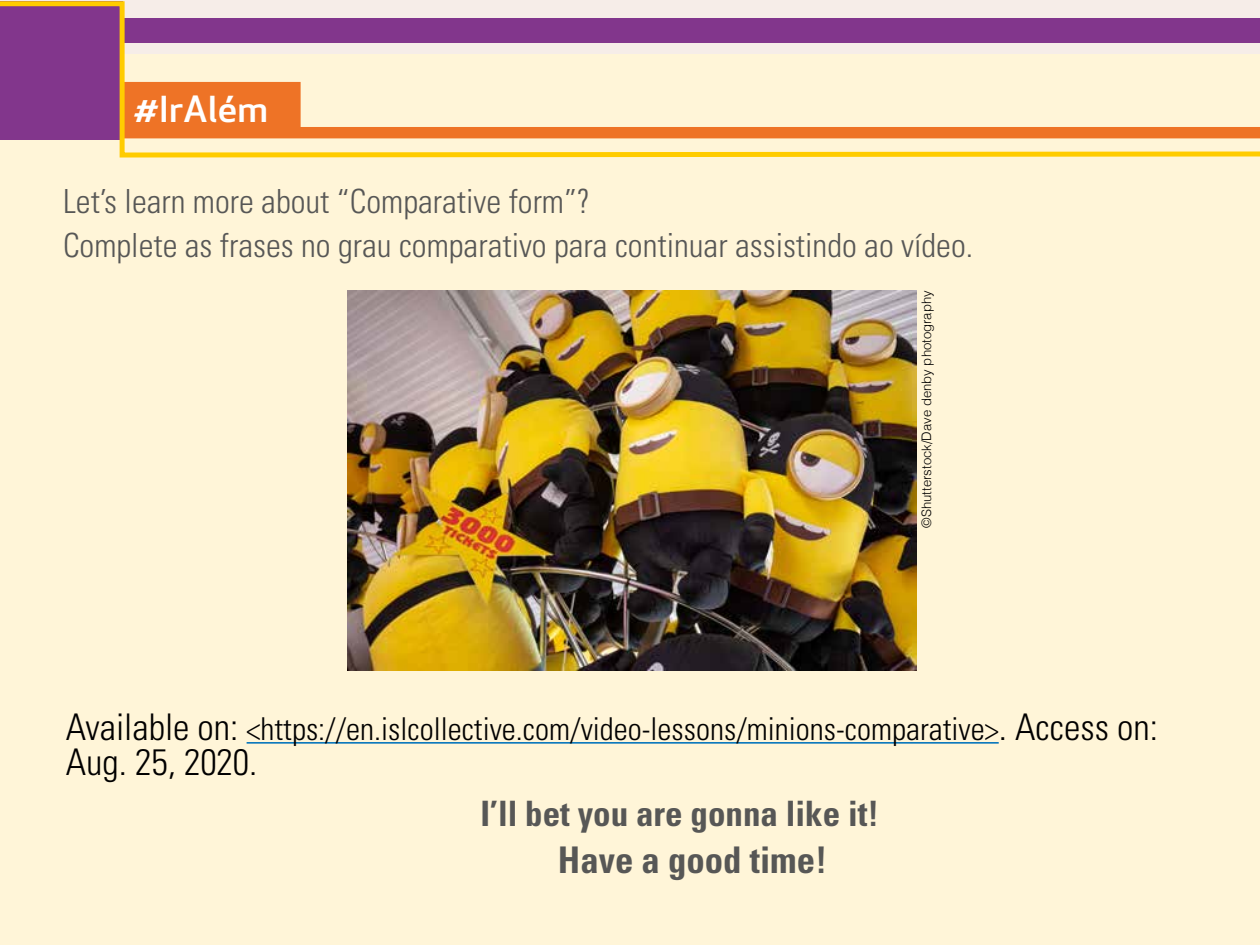
<style>
.page{position:relative;width:1260px;height:945px;background:#fff}
.page>*{position:absolute;margin:0;border:0;box-sizing:border-box;transform-origin:0 0}
.t1{font:700 condensed 36.75px "Univers LT Std";color:#575756}
.t2{font:300 condensed 36.75px "Univers LT Std";color:#000}
.t3{font:700 condensed 35px "Univers LT Std";color:#575756}
.t4{font:500 35px "Apex New";color:#fff;scale:1.1 1}
.t5{font:300 condensed 33.25px/44.8px "Univers LT Std";color:#575756}
.t6{font:300 condensed 31.5px "Univers LT Std";color:#000}
.t7{font:300 13.12px "Helvetica";color:#000}
.s1{font-size:36.75px}
</style>
<div class="page">
<div style="left:0;top:54px;width:1260px;height:891px;background:#fff5d8"></div>
<svg style="left:0;top:0;width:1260px;height:158px"></svg>
<hr style="left:247px;top:742px;width:752px;height:2px;background:#0072bb">
<img style="left:347px;top:290px;width:570px;height:380px">
<p class="t4" style="left:134px;top:86px;width:123px">#IrAlém</p>
<p class="t5" style="left:63px;top:178px;width:912px">Let’s learn more about “Comparative form”?<br>Complete as frases no grau comparativo para continuar assistindo ao vídeo.</p>
<p class="t7" style="left:915px;top:528px;width:239px;rotate:-90deg">©Shutterstock/Dave denby photography</p>
<p class="t6" style="left:66px;top:710px;width:1094px"><span class="s1">Available on:</span> &lt;https://en.islcollective.com/video-lessons/minions-comparative&gt;<span class="s1">. Access on:</span></p>
<p class="t2" style="left:66px;top:740px;width:193px">Aug. 25, 2020.</p>
<p class="t3" style="left:481px;top:792px;width:400px">I’ll bet you are gonna like it!</p>
<p class="t1" style="left:558px;top:837px;width:271px">Have a good time!</p>
</div>
